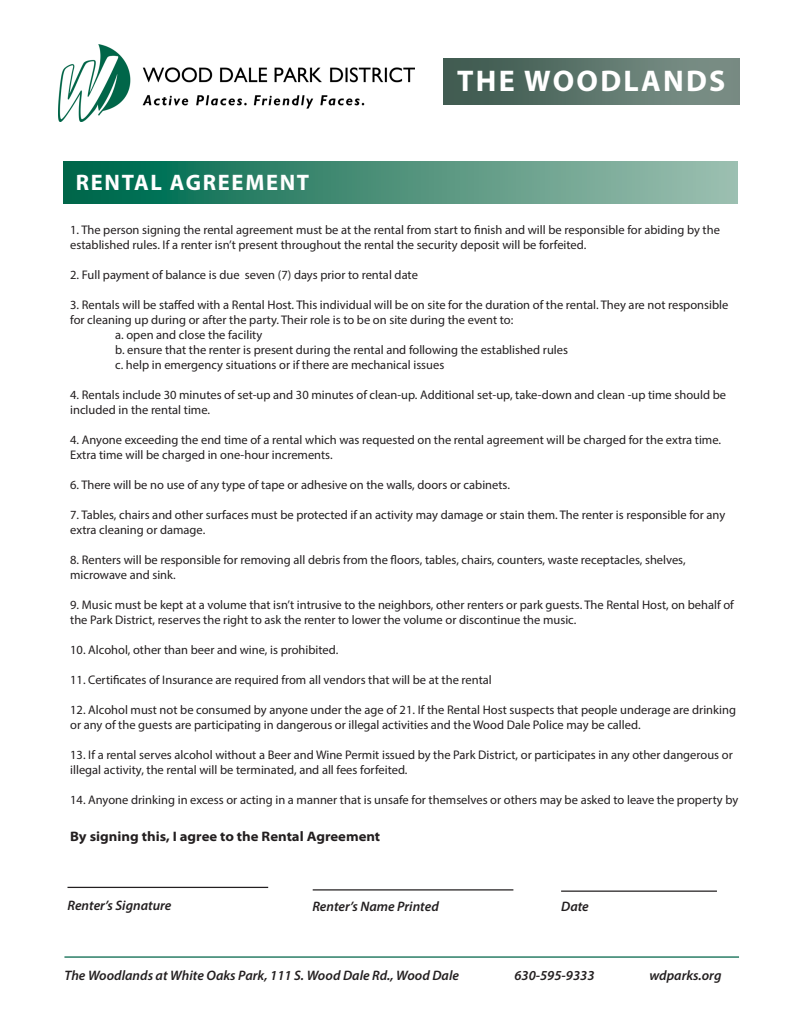
<style>
.page{position:relative;width:810px;height:1035px;background:#fff}
.page>*{position:absolute;margin:0;border:0;box-sizing:border-box;transform-origin:0 0}
.t1{font:700 30px "Myriad Pro";letter-spacing:.075em;color:#fff}
.t2{font:700 22.5px "Myriad Pro";letter-spacing:.075em;color:#fff}
.t3{font:italic 600 13.75px "Myriad Pro";color:#231f20}
.t4{font:700 semi-expanded 13.75px "Myriad Pro";color:#231f20}
.t5{font:12.5px/15px "Myriad Pro";color:#231f20}
</style>
<div class="page">
<hr style="left:68px;top:887px;width:200px;height:1px;background:#231f20">
<hr style="left:313px;top:889px;width:200px;height:2px;background:#231f20">
<hr style="left:561px;top:891px;width:156px;height:1px;background:#231f20">
<hr style="left:64px;top:956px;width:675px;height:2px;background:#006548">
<img style="left:58px;top:45px;width:357px;height:76px">
<div style="left:444px;top:58px;width:295px;height:46px;background:linear-gradient(to right,#3c584d,#7f938b)"></div>
<div style="left:64px;top:161px;width:673px;height:43px;background:linear-gradient(to right,#006548,#a1bfb0)"></div>
<p class="t2" style="left:76px;top:168px;width:235px">RENTAL AGREEMENT</p>
<p class="t1" style="left:457px;top:61px;width:270px">THE WOODLANDS</p>
<p class="t5" style="left:70px;top:222px;width:651px">1. The person signing the rental agreement must be at the rental from start to finish and will be responsible for abiding by the established rules. If a renter isn’t present throughout the rental the security deposit will be forfeited.</p>
<p class="t5" style="left:70px;top:267px;width:349px">2. Full payment of balance is due seven (7) days prior to rental date</p>
<p class="t5" style="left:70px;top:297px;width:660px">3. Rentals will be staffed with a Rental Host. This individual will be on site for the duration of the rental. They are not responsible for cleaning up during or after the party. Their role is to be on site during the event to:</p>
<p class="t5" style="left:115px;top:327px;width:149px">a. open and close the facility</p>
<p class="t5" style="left:115px;top:342px;width:454px">b. ensure that the renter is present during the rental and following the established rules</p>
<p class="t5" style="left:115px;top:357px;width:331px">c. help in emergency situations or if there are mechanical issues</p>
<p class="t5" style="left:70px;top:387px;width:658px">4. Rentals include 30 minutes of set-up and 30 minutes of clean-up. Additional set-up, take-down and clean -up time should be included in the rental time.</p>
<p class="t5" style="left:70px;top:432px;width:652px">4. Anyone exceeding the end time of a rental which was requested on the rental agreement will be charged for the extra time.<br>Extra time will be charged in one-hour increments.</p>
<p class="t5" style="left:70px;top:477px;width:441px">6. There will be no use of any type of tape or adhesive on the walls, doors or cabinets.</p>
<p class="t5" style="left:70px;top:507px;width:657px">7. Tables, chairs and other surfaces must be protected if an activity may damage or stain them. The renter is responsible for any extra cleaning or damage.</p>
<p class="t5" style="left:70px;top:552px;width:617px">8. Renters will be responsible for removing all debris from the floors, tables, chairs, counters, waste receptacles, shelves, microwave and sink.</p>
<p class="t5" style="left:70px;top:597px;width:665px">9. Music must be kept at a volume that isn’t intrusive to the neighbors, other renters or park guests. The Rental Host, on behalf of the Park District, reserves the right to ask the renter to lower the volume or discontinue the music.</p>
<p class="t5" style="left:70px;top:642px;width:270px">10. Alcohol, other than beer and wine, is prohibited.</p>
<p class="t5" style="left:70px;top:672px;width:423px">11. Certificates of Insurance are required from all vendors that will be at the rental</p>
<p class="t5" style="left:70px;top:702px;width:667px">12. Alcohol must not be consumed by anyone under the age of 21. If the Rental Host suspects that people underage are drinking or any of the guests are participating in dangerous or illegal activities and the Wood Dale Police may be called.</p>
<p class="t5" style="left:70px;top:747px;width:664px">13. If a rental serves alcohol without a Beer and Wine Permit issued by the Park District, or participates in any other dangerous or illegal activity, the rental will be terminated, and all fees forfeited.</p>
<p class="t5" style="left:70px;top:792px;width:670px">14. Anyone drinking in excess or acting in a manner that is unsafe for themselves or others may be asked to leave the property by</p>
<p class="t4" style="left:70px;top:829px;width:312px">By signing this, I agree to the Rental Agreement</p>
<p class="t3" style="left:68px;top:897px;width:106px">Renter’s Signature</p>
<p class="t3" style="left:312px;top:898px;width:128px">Renter’s Name Printed</p>
<p class="t3" style="left:561px;top:898px;width:29px">Date</p>
<p class="t3" style="left:64px;top:967px;width:396px">The Woodlands at White Oaks Park, 111 S. Wood Dale Rd., Wood Dale</p>
<p class="t3" style="left:514px;top:967px;width:82px">630-595-9333</p>
<p class="t3" style="left:649px;top:967px;width:74px">wdparks.org</p>
</div>
